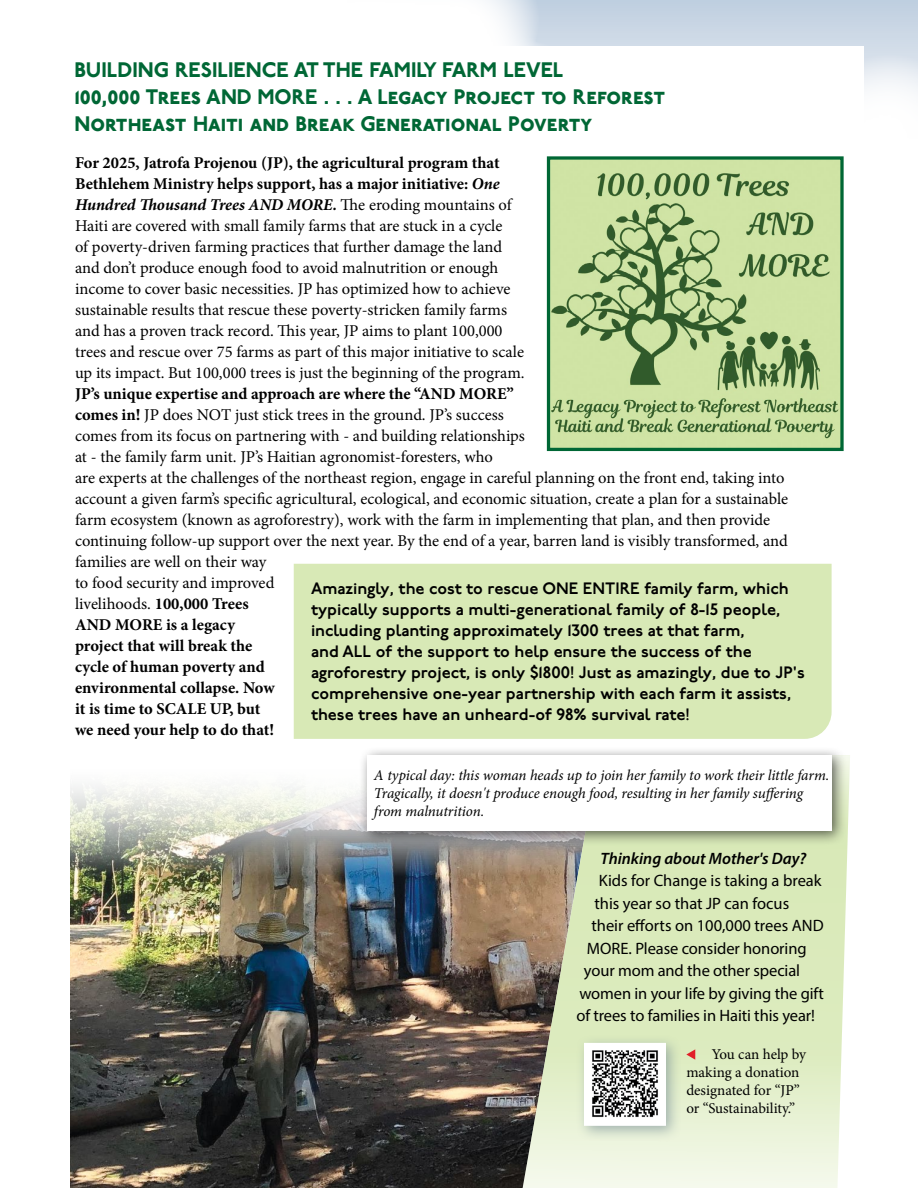
<style>
.page{position:relative;width:918px;height:1188px;background:#fff}
.page>*{position:absolute;margin:0;border:0;box-sizing:border-box;transform-origin:0 0}
.Page_Head_red{font:21px "P22 Underground Hv S";color:#006735}
.t1{font:16.5px/21px "Minion Pro";color:#000}
.t2{font:600 16.5px/21px "P22 Underground";color:#000}
.t3{font:16.5px "Myriad Pro";letter-spacing:-.005em;color:#000}
.t4{font:italic 600 16.5px "Myriad Pro";color:#000}
.t5{font:italic 15px/18px "Minion Pro";letter-spacing:-.01em;color:#000}
.t6{font:15px/18px "Minion Pro";letter-spacing:-.005em;color:#000}
.s1{font-size:23.1px}
.s2{font-weight:700}
.s3{font-weight:700;font-style:italic}
</style>
<div class="page">
<svg style="left:489px;top:0;width:429px;height:91px;fill:#cad7e5"></svg>
<div style="left:42px;top:46px;width:822px;height:719px;background:#fff"></div>
<img style="left:70px;top:785px;width:429px;height:403px">
<svg style="left:499px;top:860px;width:348px;height:328px;fill:#dbebbc"></svg>
<img style="left:551px;top:160px;width:289px;height:287px">
<div style="left:547px;top:156px;width:297px;height:295px;border:3px solid #006735"></div>
<svg style="left:306px;top:755px;width:544px;height:105px"></svg>
<div style="left:294px;top:564px;width:538px;height:175px;background:#d8e9b6"></div>
<div style="left:359px;top:747px;width:488px;height:99px;background:#000;opacity:.6"></div>
<div style="left:367px;top:755px;width:465px;height:75px;background:#fff"></div>
<div style="left:576px;top:1035px;width:106px;height:107px;background:#728996;opacity:.6"></div>
<svg style="left:582px;top:1041px;width:86px;height:86px"></svg>
<svg style="left:686px;top:1049px;width:9px;height:11px"></svg>
<p class="Page_Head_red" style="left:74px;top:58px;width:491px">BUILDING RESILIENCE AT THE FAMILY FARM LEVEL</p>
<p class="Page_Head_red" style="left:74px;top:85px;width:592px"><span class="s1">100,000</span> Trees AND MORE . . . A Legacy Project to Reforest</p>
<p class="Page_Head_red" style="left:74px;top:112px;width:519px">Northeast Haiti and Break Generational Poverty</p>
<p class="t1" style="left:75px;top:153px;width:715px"><span class="s2">For 2025, Jatrofa Projenou (JP), the agricultural program that<br>Bethlehem Ministry helps support, has a major initiative:</span> <span class="s3">One<br>Hundred Thousand Trees AND MORE.</span> The eroding mountains of<br>Haiti are covered with small family farms that are stuck in a cycle<br>of poverty-driven farming practices that further damage the land<br>and don’t produce enough food to avoid malnutrition or enough<br>income to cover basic necessities. JP has optimized how to achieve<br>sustainable results that rescue these poverty-stricken family farms<br>and has a proven track record. This year, JP aims to plant 100,000<br>trees and rescue over 75 farms as part of this major initiative to scale<br>up its impact. But 100,000 trees is just the beginning of the program.<br><span class="s2">JP’s unique expertise and approach are where the “AND MORE”<br>comes in!</span> JP does NOT just stick trees in the ground. JP’s success<br>comes from its focus on partnering with - and building relationships<br>at - the family farm unit. JP’s Haitian agronomist-foresters, who<br>are experts at the challenges of the northeast region, engage in careful planning on the front end, taking into account a given farm’s specific agricultural, ecological, and economic situation, create a plan for a sustainable farm ecosystem (known as agroforestry), work with the farm in implementing that plan, and then provide continuing follow-up support over the next year. By the end of a year, barren land is visibly transformed, and families are well on their way<br>to food security and improved<br>livelihoods. <span class="s2">100,000 Trees<br>AND MORE is a legacy<br>project that will break the<br>cycle of human poverty and<br>environmental collapse. Now<br>it is time to SCALE UP, but<br>we need your help to do that!</span></p>
<p class="t2" style="left:311px;top:578px;width:495px">Amazingly, the cost to rescue ONE ENTIRE family farm, which typically supports a multi-generational family of 8-15 people, including planting approximately 1300 trees at that farm,<br>and ALL of the support to help ensure the success of the agroforestry project, is only $1800! Just as amazingly, due to JP's comprehensive one-year partnership with each farm it assists, these trees have an unheard-of 98% survival rate!</p>
<p class="t5" style="left:374px;top:766px;width:457px">A typical day: this woman heads up to join her family to work their little farm.<br>Tragically, it doesn't produce enough food, resulting in her family suffering from malnutrition.</p>
<p class="t4" style="left:600px;top:848px;width:208px">Thinking about Mother's Day?</p>
<p class="t3" style="left:599px;top:871px;width:224px">Kids for Change is taking a break</p>
<p class="t3" style="left:594px;top:893px;width:196px">this year so that JP can focus</p>
<p class="t3" style="left:591px;top:916px;width:234px">their efforts on 100,000 trees AND</p>
<p class="t3" style="left:587px;top:938px;width:221px">MORE. Please consider honoring</p>
<p class="t3" style="left:584px;top:961px;width:218px">your mom and the other special</p>
<p class="t3" style="left:579px;top:983px;width:246px">women in your life by giving the gift</p>
<p class="t3" style="left:576px;top:1006px;width:240px">of trees to families in Haiti this year!</p>
<p class="t6" style="left:686px;top:1046px;width:121px;text-indent:25px">You can help by making a donation designated for “JP” or “Sustainability.”</p>
</div>
